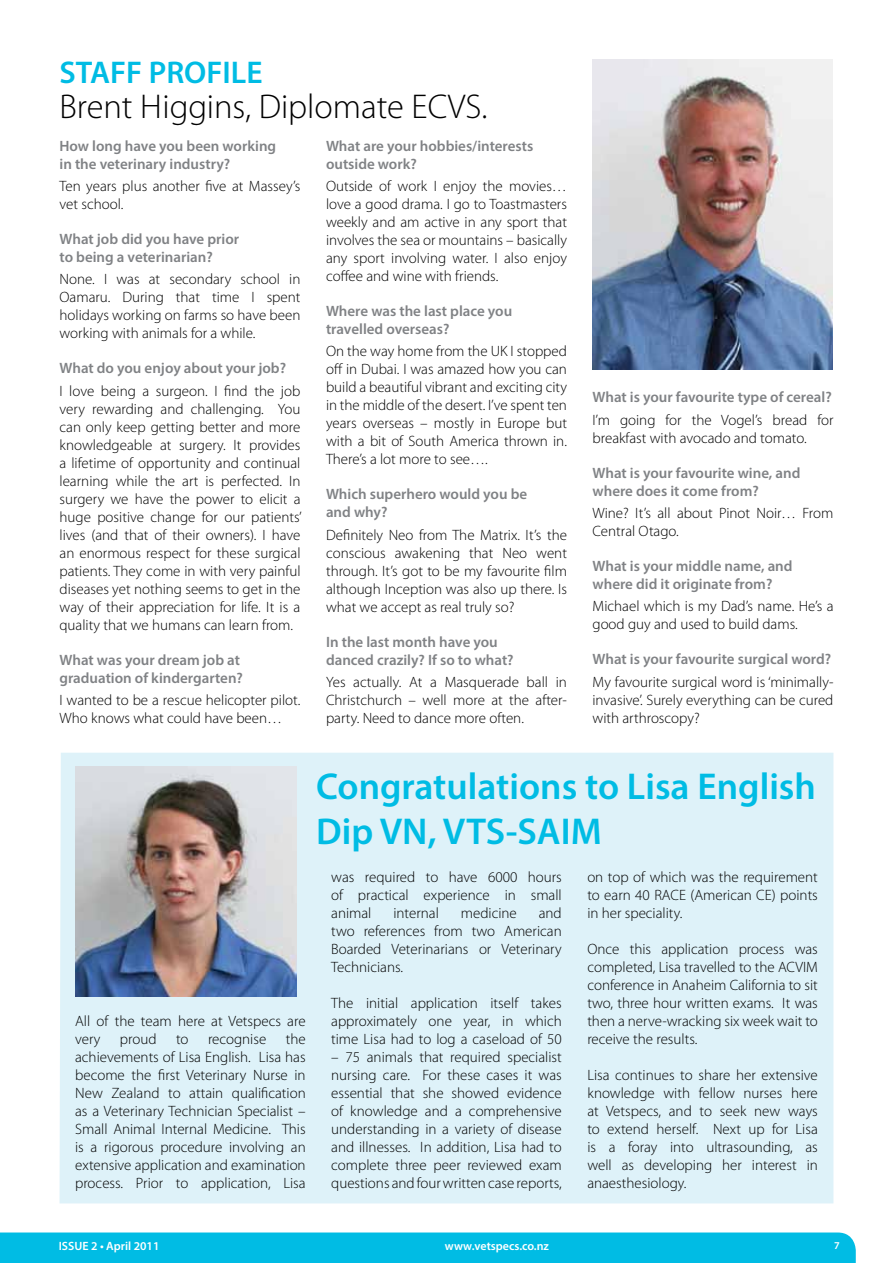
<style>
.page{position:relative;width:893px;height:1263px;background:#fff}
.page>*{position:absolute;margin:0;border:0;box-sizing:border-box;transform-origin:0 0}
.t1{font:600 37.5px/45px "Myriad Pro";color:#00bce4}
.t2{font:300 34.5px "Myriad Pro";color:#000}
.t3{font:600 31.5px "Myriad Pro";color:#00bce4}
.t4{font:300 15px/18px "Myriad Pro";color:#000;text-align:justify}
.t5{font:600 15px/18px "Myriad Pro";color:#808285}
.t6{font:600 12px "Myriad Pro";color:#fff}
.t7{font:600 10.5px "Myriad Pro";color:#fff}
</style>
<div class="page">
<img style="left:592px;top:60px;width:241px;height:310px">
<div style="left:60px;top:753px;width:773px;height:450px;background:#def2f9"></div>
<img style="left:75px;top:767px;width:221px;height:229px">
<div style="left:0;top:1232px;width:856px;height:31px;background:#00bce4"></div>
<h3 class="t3" style="left:60px;top:53px;width:205px">STAFF PROFILE</h3>
<h2 class="t2" style="left:60px;top:87px;width:430px">Brent Higgins, Diplomate ECVS.</h2>
<p class="t5" style="left:60px;top:137px;width:218px">How long have you been working in the veterinary industry?</p>
<p class="t4" style="left:60px;top:177px;width:242px">Ten years plus another five at Massey’s vet school.</p>
<p class="t5" style="left:60px;top:230px;width:181px">What job did you have prior to being a veterinarian?</p>
<p class="t4" style="left:60px;top:271px;width:242px">None. I was at secondary school in Oamaru. During that time I spent holidays working on farms so have been working with animals for a while.</p>
<p class="t5" style="left:60px;top:359px;width:228px">What do you enjoy about your job?</p>
<p class="t4" style="left:60px;top:382px;width:244px">I love being a surgeon. I find the job very rewarding and challenging. You can only keep getting better and more knowledgeable at surgery. It provides a lifetime of opportunity and continual learning while the art is perfected. In surgery we have the power to elicit a huge positive change for our patients’ lives (and that of their owners). I have an enormous respect for these surgical patients. They come in with very painful diseases yet nothing seems to get in the way of their appreciation for life. It is a quality that we humans can learn from.</p>
<p class="t5" style="left:60px;top:650px;width:185px">What was your dream job at graduation of kindergarten?</p>
<p class="t4" style="left:60px;top:691px;width:242px">I wanted to be a rescue helicopter pilot.<br>Who knows what could have been…</p>
<p class="t5" style="left:326px;top:136px;width:209px">What are your hobbies/interests outside work?</p>
<p class="t4" style="left:326px;top:177px;width:242px">Outside of work I enjoy the movies… love a good drama. I go to Toastmasters weekly and am active in any sport that involves the sea or mountains – basically any sport involving water. I also enjoy coffee and wine with friends.</p>
<p class="t5" style="left:326px;top:302px;width:188px">Where was the last place you travelled overseas?</p>
<p class="t4" style="left:326px;top:343px;width:242px">On the way home from the UK I stopped off in Dubai. I was amazed how you can build a beautiful vibrant and exciting city in the middle of the desert. I’ve spent ten years overseas – mostly in Europe but with a bit of South America thrown in.<br>There’s a lot more to see….</p>
<p class="t5" style="left:326px;top:485px;width:203px">Which superhero would you be and why?</p>
<p class="t4" style="left:326px;top:526px;width:242px">Definitely Neo from The Matrix. It’s the conscious awakening that Neo went through. It’s got to be my favourite film although Inception was also up there. Is what we accept as real truly so?</p>
<p class="t5" style="left:326px;top:632px;width:189px">In the last month have you danced crazily? If so to what?</p>
<p class="t4" style="left:326px;top:673px;width:242px">Yes actually. At a Masquerade ball in Christchurch – well more at the after&shy;party. Need to dance more often.</p>
<p class="t5" style="left:592px;top:388px;width:241px">What is your favourite type of cereal?</p>
<p class="t4" style="left:592px;top:411px;width:242px">I’m going for the Vogel’s bread for breakfast with avocado and tomato.</p>
<p class="t5" style="left:592px;top:463px;width:209px">What is your favourite wine, and where does it come from?</p>
<p class="t4" style="left:592px;top:504px;width:242px">Wine? It’s all about Pinot Noir… From<br>Central Otago.</p>
<p class="t5" style="left:592px;top:556px;width:202px">What is your middle name, and where did it originate from?</p>
<p class="t4" style="left:592px;top:597px;width:242px">Michael which is my Dad’s name. He’s a good guy and used to build dams.</p>
<p class="t5" style="left:592px;top:650px;width:240px">What is your favourite surgical word?</p>
<p class="t4" style="left:592px;top:673px;width:242px">My favourite surgical word is ‘minimally&shy;invasive’. Surely everything can be cured with arthroscopy?</p>
<p class="t4" style="left:75px;top:1012px;width:232px">All of the team here at Vetspecs are very</p>
<p class="t4" style="left:75px;top:1030px;width:232px;text-indent:211px">the achievements of Lisa English. Lisa has become the first Veterinary Nurse in New Zealand to attain qualification as a Veterinary Technician Specialist – Small Animal Internal Medicine. This is a rigorous procedure involving an extensive application and examination process. Prior to application, Lisa</p>
<p class="t4" style="left:120px;top:1030px;width:38px">proud</p>
<p class="t4" style="left:176px;top:1030px;width:14px">to</p>
<p class="t4" style="left:208px;top:1030px;width:60px">recognise</p>
<h1 class="t1" style="left:316px;top:763px;width:501px">Congratulations to Lisa English<br>Dip VN, VTS-SAIM</h1>
<p class="t4" style="left:331px;top:868px;width:232px">was required to have 6000 hours of practical experience in small animal</p>
<p class="t4" style="left:331px;top:904px;width:232px;text-indent:208px">and two references from two American Boarded Veterinarians or Veterinary Technicians.</p>
<p class="t4" style="left:331px;top:994px;width:232px">The initial application itself takes approximately one year, in which time Lisa had to log a caseload of 50</p>
<p class="t4" style="left:331px;top:1048px;width:232px">– 75 animals that required specialist nursing care. For these cases it was essential that she showed evidence of knowledge and a comprehensive understanding in a variety of disease and illnesses. In addition, Lisa had to complete three peer reviewed exam questions and four written case reports,</p>
<p class="t4" style="left:393px;top:904px;width:47px">internal</p>
<p class="t4" style="left:461px;top:904px;width:57px">medicine</p>
<p class="t4" style="left:587px;top:868px;width:232px">on top of which was the requirement to earn 40 RACE (American CE) points in her speciality.</p>
<p class="t4" style="left:587px;top:940px;width:232px">Once this application process was completed, Lisa travelled to the ACVIM conference in Anaheim California to sit two, three hour written exams. It was then a nerve-wracking six week wait to receive the results.</p>
<p class="t4" style="left:587px;top:1066px;width:232px">Lisa continues to share her extensive knowledge with fellow nurses here at Vetspecs, and to seek new ways to extend herself. Next up for Lisa is a foray into ultrasounding, as well as developing her interest in anaesthesiology.</p>
<p class="t6" style="left:59px;top:1238px;width:102px">ISSUE 2 • April 2011</p>
<p class="t6" style="left:445px;top:1238px;width:106px">www.vetspecs.co.nz</p>
<p class="t7" style="left:834px;top:1239px;width:7px">7</p>
</div>
